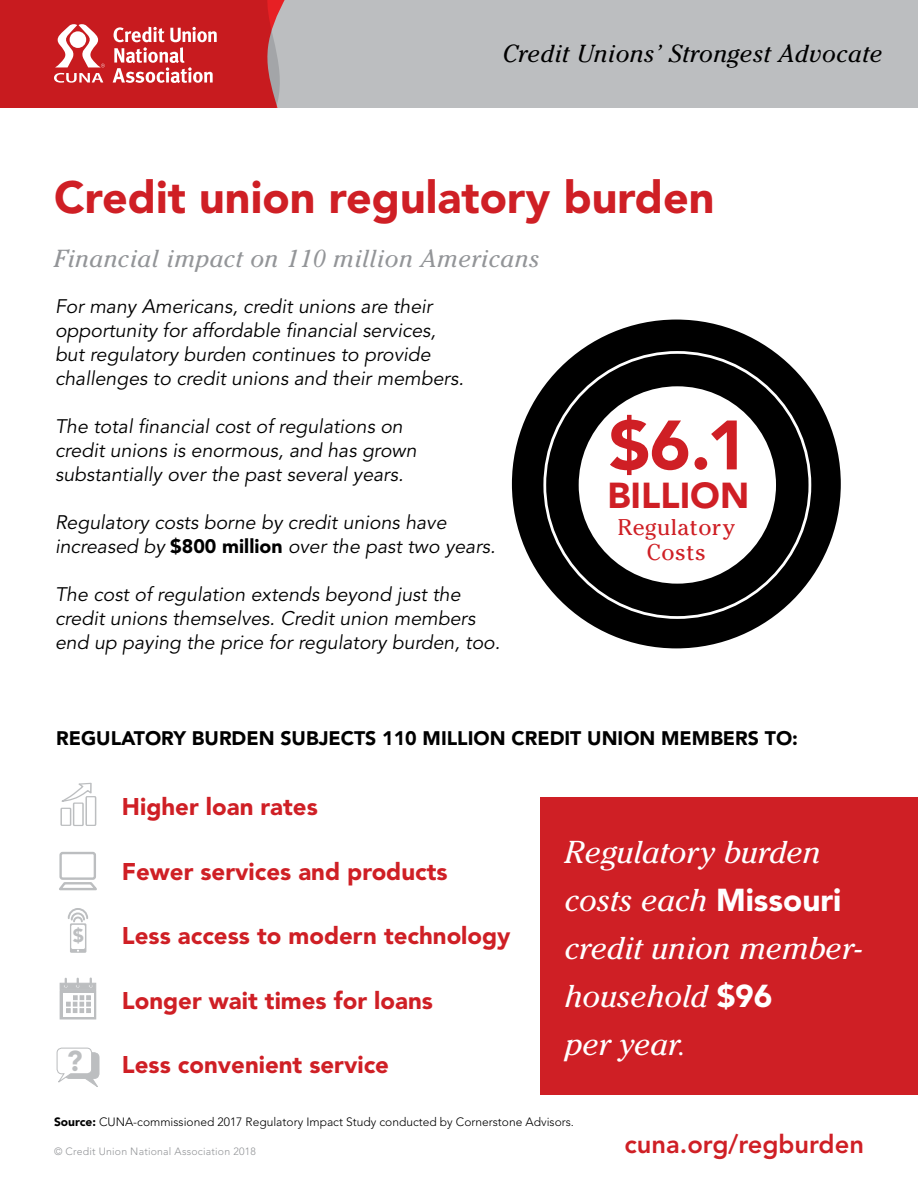
<style>
.page{position:relative;width:918px;height:1188px;background:#fff}
.page>*{position:absolute;margin:0;border:0;box-sizing:border-box;transform-origin:0 0}
.t1{font:900 69px "Avenir LT Std";color:#cf1f25}
.t2{font:900 44.85px "Avenir LT Std";color:#cf1f25}
.t3{font:900 35.85px "Avenir LT Std";color:#cf1f25}
.t4{font:italic 31.5px/48px "Cheltenham Std";color:#fff}
.t5{font:900 28.35px "Avenir LT Std";color:#bcbec0}
.t6{font:800 25.5px "Avenir LT Std";color:#cf1f25}
.t7{font:italic 24.45px "Cheltenham Std";letter-spacing:.02em;color:#939598}
.t8{font:italic 24.45px "Cheltenham Std";letter-spacing:.02em;color:#000}
.t9{font:900 24px "Avenir LT Std";color:#cf1f25}
.t10{font:22.65px/24.9px "Cheltenham Std";letter-spacing:.02em;color:#cf1f25;text-align:center}
.t11{font:italic 19.5px/24px "Avenir LT Std";color:#000}
.t12{font:900 19.5px "Avenir LT Std";color:#000}
.t13{font:900 18.75px "Avenir";color:#bcbec0}
.t14{font:300 12px "Avenir LT Std";color:#000}
.t15{font:300 10.5px "Avenir LT Std";letter-spacing:.02em;color:#939598}
.s1{font-weight:900;font-style:normal}
.s2{font-family:"Avenir LT Std";font-weight:900;font-style:normal}
.s3{font-weight:900}
</style>
<div class="page">
<div style="left:540px;top:797px;width:378px;height:297px;background:#cf1f25"></div>
<div style="left:0;top:0;width:918px;height:108px;background:#bcbec0"></div>
<svg style="left:0;top:0;width:285px;height:108px;background:#cc373a"></svg>
<div style="left:59px;top:852px;width:37px;height:28px;border:2px solid #bcbec0;border-radius:2px"></div>
<svg style="left:59px;top:882px;width:38px;height:9px"></svg>
<svg style="left:61px;top:782px;width:36px;height:44px"></svg>
<div style="left:60px;top:990px;width:36px;height:29px;border:1px solid #bcbec0"></div>
<svg style="left:60px;top:979px;width:36px;height:34px"></svg>
<svg style="left:67px;top:908px;width:21px;height:45px"></svg>
<svg style="left:56px;top:1047px;width:44px;height:40px"></svg>
<div style="left:512px;top:320px;width:329px;height:328px;background:#000;border-radius:50%"></div>
<div style="left:579px;top:386px;width:197px;height:198px;background:#fff;border-radius:50%"></div>
<p class="t8" style="left:503px;top:39px;width:381px">Credit Unions’ Strongest Advocate</p>
<h2 class="t2" style="left:54px;top:170px;width:662px">Credit union regulatory burden</h2>
<p class="t7" style="left:54px;top:244px;width:487px">Financial impact on 110 million Americans</p>
<p class="t11" style="left:55px;top:295px;width:410px">For many Americans, credit unions are their opportunity for affordable financial services, but regulatory burden continues to provide challenges to credit unions and their members.</p>
<p class="t11" style="left:55px;top:415px;width:363px">The total financial cost of regulations on credit unions is enormous, and has grown substantially over the past several years.</p>
<p class="t11" style="left:55px;top:511px;width:442px">Regulatory costs borne by credit unions have increased by <span class="s1">$800 million</span> over the past two years.</p>
<p class="t11" style="left:55px;top:583px;width:447px">The cost of regulation extends beyond just the credit unions themselves. Credit union members end up paying the price for regulatory burden, too.</p>
<h1 class="t1" style="left:609px;top:404px;width:140px">$6.1</h1>
<h3 class="t3" style="left:607px;top:474px;width:143px">BILLION</h3>
<p class="t10" style="left:618px;top:515px;width:119px">Regulatory<br>Costs</p>
<p class="t12" style="left:56px;top:727px;width:743px">REGULATORY BURDEN SUBJECTS 110 MILLION CREDIT UNION MEMBERS TO:</p>
<p class="t13" style="left:73px;top:920px;width:13px">$</p>
<h3 class="t5" style="left:67px;top:1044px;width:17px">?</h3>
<p class="t9" style="left:122px;top:792px;width:197px">Higher loan rates</p>
<p class="t9" style="left:122px;top:857px;width:327px">Fewer services and products</p>
<p class="t9" style="left:122px;top:921px;width:390px">Less access to modern technology</p>
<p class="t9" style="left:122px;top:986px;width:312px">Longer wait times for loans</p>
<p class="t9" style="left:122px;top:1050px;width:269px">Less convenient service</p>
<h3 class="t4" style="left:565px;top:828px;width:299px">Regulatory burden costs each <span class="s2">Missouri </span>credit union member&shy;household <span class="s2">$96<br></span>per year.</h3>
<p class="t14" style="left:54px;top:1115px;width:522px"><span class="s3">Source:</span> CUNA-commissioned 2017 Regulatory Impact Study conducted by Cornerstone Advisors.</p>
<p class="t15" style="left:54px;top:1145px;width:203px">© Credit Union National Association 2018</p>
<h3 class="t6" style="left:625px;top:1129px;width:241px">cuna.org/regburden</h3>
</div>
